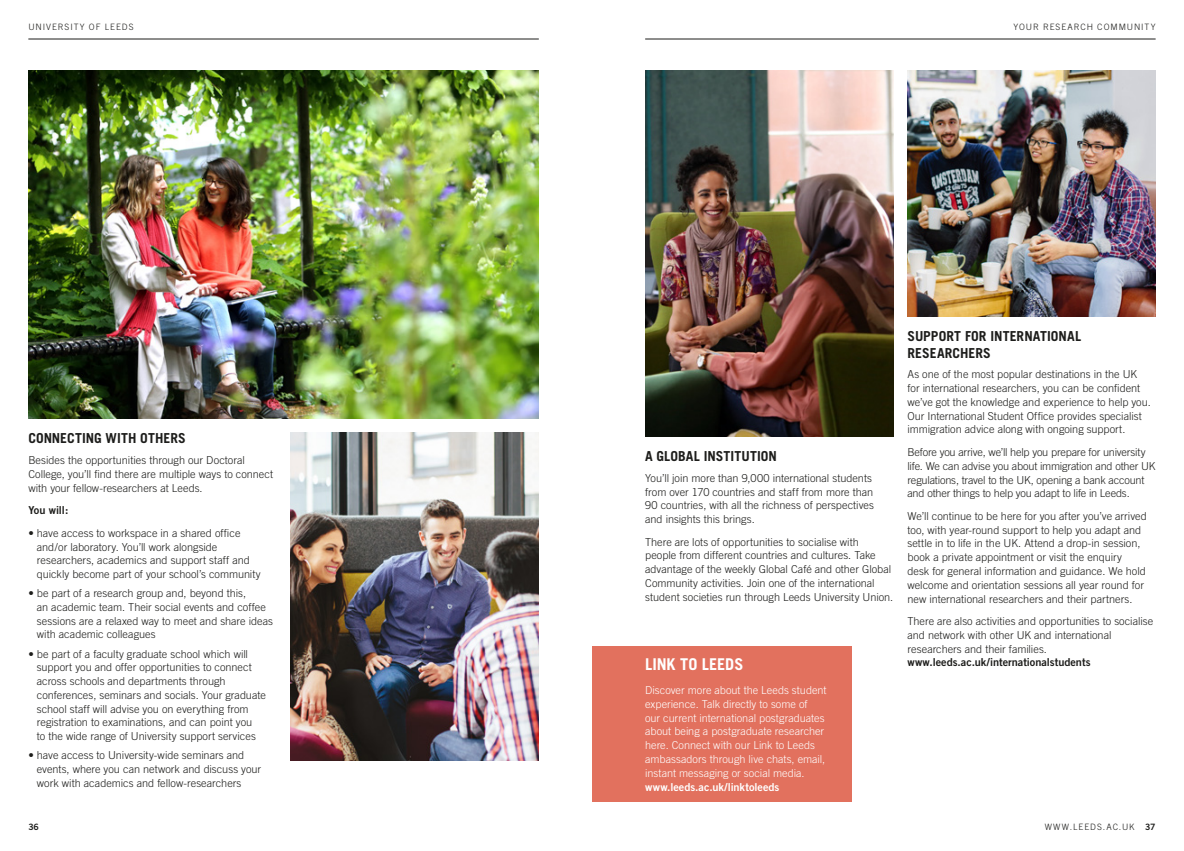
<style>
.page{position:relative;width:1184px;height:851px;background:#fff}
.page>*{position:absolute;margin:0;border:0;box-sizing:border-box;transform-origin:0 0}
.Pull_out_and_CTA{font:700 16.25px "Trade Gothic";color:#fff}
.Heading3{font:700 13.75px/16.2px "Trade Gothic";letter-spacing:.005em;color:#1d1d1b}
.Body_Copy{font:300 11px/13.8px "Trade Gothic";color:#1d1d1b}
.Bulleted_list{font:300 11px/13.8px "Trade Gothic";color:#1d1d1b}
.Body_Copy-2{font:300 11px/13.8px "Trade Gothic";color:#fff}
.Body_Copy-3{font:300 11px/13.8px "Trade Gothic";letter-spacing:-.02em;color:#1d1d1b}
.Body_Copy-4{font:11px "Trade Gothic Bold Two";letter-spacing:-.005em;color:#1d1d1b}
.Running_Head___Recto{font:300 8.75px "Trade Gothic";letter-spacing:.11em;color:#1d1d1b}
.t1{font:8.75px "Trade Gothic Bold Two";color:#1d1d1b}
.s1{font-family:"Trade Gothic Bold Two";font-weight:400}
</style>
<div class="page">
<hr style="left:28px;top:39px;width:511px;height:1px;background:#1d1d1b">
<hr style="left:645px;top:39px;width:510px;height:1px;background:#1d1d1b">
<img style="left:28px;top:71px;width:511px;height:347px">
<img style="left:291px;top:432px;width:248px;height:328px">
<img style="left:645px;top:71px;width:248px;height:365px">
<img style="left:907px;top:71px;width:248px;height:245px">
<div style="left:592px;top:646px;width:259px;height:155px;background:#e2715e"></div>
<p class="Running_Head___Recto" style="left:28px;top:22px;width:107px">UNIVERSITY OF LEEDS</p>
<p class="Running_Head___Recto" style="left:1013px;top:22px;width:144px">YOUR RESEARCH COMMUNITY</p>
<h3 class="Heading3" style="left:28px;top:430px;width:159px">CONNECTING WITH OTHERS</h3>
<p class="Body_Copy" style="left:28px;top:453px;width:246px">Besides the opportunities through our Doctoral<br>College, you’ll find there are multiple ways to connect with your fellow-researchers at Leeds.</p>
<p class="Body_Copy-4" style="left:28px;top:503px;width:42px">You will:</p>
<p class="Bulleted_list" style="left:37px;top:526px;width:225px;text-indent:-9px">• have access to workspace in a shared office and/or laboratory. You’ll work alongside researchers, academics and support staff and quickly become part of your school’s community</p>
<p class="Bulleted_list" style="left:37px;top:586px;width:238px;text-indent:-9px">• be part of a research group and, beyond this,<br>an academic team. Their social events and coffee sessions are a relaxed way to meet and share ideas with academic colleagues</p>
<p class="Bulleted_list" style="left:37px;top:646px;width:230px;text-indent:-9px">• be part of a faculty graduate school which will support you and offer opportunities to connect across schools and departments through conferences, seminars and socials. Your graduate school staff will advise you on everything from registration to examinations, and can point you<br>to the wide range of University support services</p>
<p class="Bulleted_list" style="left:37px;top:748px;width:226px;text-indent:-9px">• have access to University-wide seminars and events, where you can network and discuss your work with academics and fellow-researchers</p>
<h3 class="Heading3" style="left:645px;top:447px;width:133px">A GLOBAL INSTITUTION</h3>
<p class="Body_Copy" style="left:645px;top:471px;width:230px">You’ll join more than 9,000 international students from over 170 countries and staff from more than 90 countries, with all the richness of perspectives and insights this brings.</p>
<p class="Body_Copy" style="left:645px;top:534px;width:249px">There are lots of opportunities to socialise with<br>people from different countries and cultures. Take advantage of the weekly Global Café and other Global Community activities. Join one of the international student societies run through Leeds University Union.</p>
<h3 class="Heading3" style="left:907px;top:328px;width:175px">SUPPORT FOR INTERNATIONAL<br>RESEARCHERS</h3>
<p class="Body_Copy" style="left:907px;top:367px;width:245px">As one of the most popular destinations in the UK for international researchers, you can be confident we’ve got the knowledge and experience to help you.<br>Our International Student Office provides specialist immigration advice along with ongoing support.</p>
<p class="Body_Copy-3" style="left:907px;top:445px;width:249px">Before you arrive, we’ll help you prepare for university life. We can advise you about immigration and other UK regulations, travel to the UK, opening a bank account and other things to help you adapt to life in Leeds.</p>
<p class="Body_Copy" style="left:907px;top:509px;width:241px">We’ll continue to be here for you after you’ve arrived too, with year-round support to help you adapt and settle in to life in the UK. Attend a drop-in session, book a private appointment or visit the enquiry<br>desk for general information and guidance. We hold welcome and orientation sessions all year round for new international researchers and their partners.</p>
<p class="Body_Copy" style="left:907px;top:614px;width:247px">There are also activities and opportunities to socialise and network with other UK and international researchers and their families.</p>
<p class="Pull_out_and_CTA" style="left:645px;top:654px;width:100px">LINK TO LEEDS</p>
<p class="Body_Copy-4" style="left:907px;top:655px;width:185px">www.leeds.ac.uk/internationalstudents</p>
<p class="Body_Copy-2" style="left:645px;top:683px;width:183px">Discover more about the Leeds student experience. Talk directly to some of<br>our current international postgraduates about being a postgraduate researcher here. Connect with our Link to Leeds ambassadors through live chats, email, instant messaging or social media. <span class="s1">www.leeds.ac.uk/linktoleeds</span></p>
<p class="t1" style="left:28px;top:821px;width:12px">36</p>
<p class="Running_Head___Recto" style="left:1044px;top:821px;width:112px">WWW.LEEDS.AC.UK <span class="s1">37</span></p>
</div>
